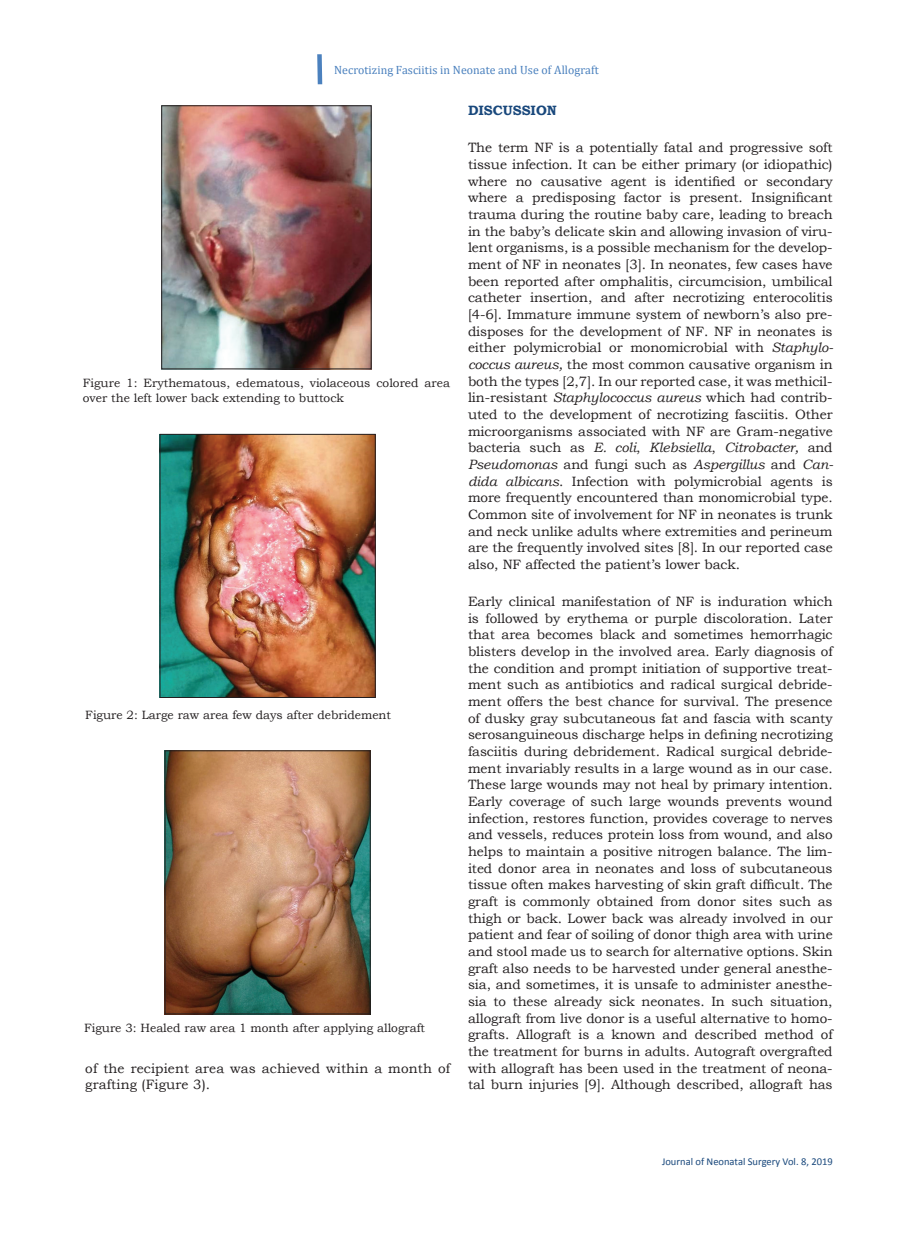
<style>
.page{position:relative;width:918px;height:1242px;background:#fff}
.page>*{position:absolute;margin:0;border:0;box-sizing:border-box;transform-origin:0 0}
.TX{font:13.5px/16.6px "Bookman Old Style";letter-spacing:-.005em;color:#231f20;text-align:justify}
.t1{font:700 13.5px "Bookman Old Style";color:#19487c}
.FGC{font:12px/15px "Bookman Old Style";color:#231f20}
.RH{font:12px "Cambria";color:#4b81be}
.t2{font:10.5px "Calibri";color:#19487c}
.s1{font-style:italic}
</style>
<div class="page">
<svg style="left:317px;top:54px;width:6px;height:31px"></svg>
<img style="left:164px;top:108px;width:205px;height:259px">
<div style="left:162px;top:106px;width:209px;height:263px;border:1px solid #231f20"></div>
<img style="left:162px;top:436px;width:211px;height:260px">
<div style="left:160px;top:434px;width:215px;height:264px;border:1px solid #231f20"></div>
<img style="left:167px;top:753px;width:201px;height:259px">
<div style="left:165px;top:751px;width:205px;height:263px;border:1px solid #231f20"></div>
<p class="RH" style="left:334px;top:63px;width:267px">Necrotizing Fasciitis in Neonate and Use of Allograft</p>
<h1 class="t1" style="left:468px;top:101px;width:90px">DISCUSSION</h1>
<p class="TX" style="left:468px;top:139px;width:367px">The term NF is a potentially fatal and progressive soft tissue infection. It can be either primary (or idiopathic) where no causative agent is identified or secondary where a predisposing factor is present. Insignificant trauma during the routine baby care, leading to breach in the baby’s delicate skin and allowing invasion of viru&shy;lent organisms, is a possible mechanism for the develop&shy;ment of NF in neonates [3]. In neonates, few cases have been reported after omphalitis, circumcision, umbilical catheter insertion, and after necrotizing enterocolitis [4-6]. Immature immune system of newborn’s also pre&shy;disposes for the development of NF. NF in neonates is either polymicrobial or monomicrobial with <span class="s1">Staphylo&shy;coccus aureus,</span> the most common causative organism in both the types [2,7]. In our reported case, it was methicil&shy;lin-resistant <span class="s1">Staphylococcus aureus</span> which had contrib&shy;uted to the development of necrotizing fasciitis. Other microorganisms associated with NF are Gram-negative bacteria such as <span class="s1">E. coli</span>, <span class="s1">Klebsiella</span>, <span class="s1">Citrobacter,</span> and <span class="s1">Pseudomonas</span> and fungi such as <span class="s1">Aspergillus</span> and <span class="s1">Can&shy;dida albicans</span>. Infection with polymicrobial agents is more frequently encountered than monomicrobial type.<br>Common site of involvement for NF in neonates is trunk and neck unlike adults where extremities and perineum are the frequently involved sites [8]. In our reported case also, NF affected the patient’s lower back.</p>
<p class="TX" style="left:468px;top:593px;width:366px">Early clinical manifestation of NF is induration which is followed by erythema or purple discoloration. Later that area becomes black and sometimes hemorrhagic blisters develop in the involved area. Early diagnosis of the condition and prompt initiation of supportive treat&shy;ment such as antibiotics and radical surgical debride&shy;ment offers the best chance for survival. The presence of dusky gray subcutaneous fat and fascia with scanty serosanguineous discharge helps in defining necrotizing fasciitis during debridement. Radical surgical debride&shy;ment invariably results in a large wound as in our case.<br>These large wounds may not heal by primary intention.<br>Early coverage of such large wounds prevents wound infection, restores function, provides coverage to nerves and vessels, reduces protein loss from wound, and also helps to maintain a positive nitrogen balance. The lim&shy;ited donor area in neonates and loss of subcutaneous tissue often makes harvesting of skin graft difficult. The graft is commonly obtained from donor sites such as thigh or back. Lower back was already involved in our patient and fear of soiling of donor thigh area with urine and stool made us to search for alternative options. Skin graft also needs to be harvested under general anesthe&shy;sia, and sometimes, it is unsafe to administer anesthe&shy;sia to these already sick neonates. In such situation, allograft from live donor is a useful alternative to homo&shy;grafts. Allograft is a known and described method of the treatment for burns in adults. Autograft overgrafted with allograft has been used in the treatment of neona&shy;tal burn injuries [9]. Although described, allograft has</p>
<p class="FGC" style="left:83px;top:375px;width:369px">Figure 1: Erythematous, edematous, violaceous colored area over the left lower back extending to buttock</p>
<p class="FGC" style="left:85px;top:708px;width:307px">Figure 2: Large raw area few days after debridement</p>
<p class="FGC" style="left:84px;top:1021px;width:343px">Figure 3: Healed raw area 1 month after applying allograft</p>
<p class="TX" style="left:85px;top:1060px;width:366px">of the recipient area was achieved within a month of grafting (Figure 3).</p>
<p class="t2" style="left:662px;top:1155px;width:172px">Journal of Neonatal Surgery Vol. 8, 2019</p>
</div>
